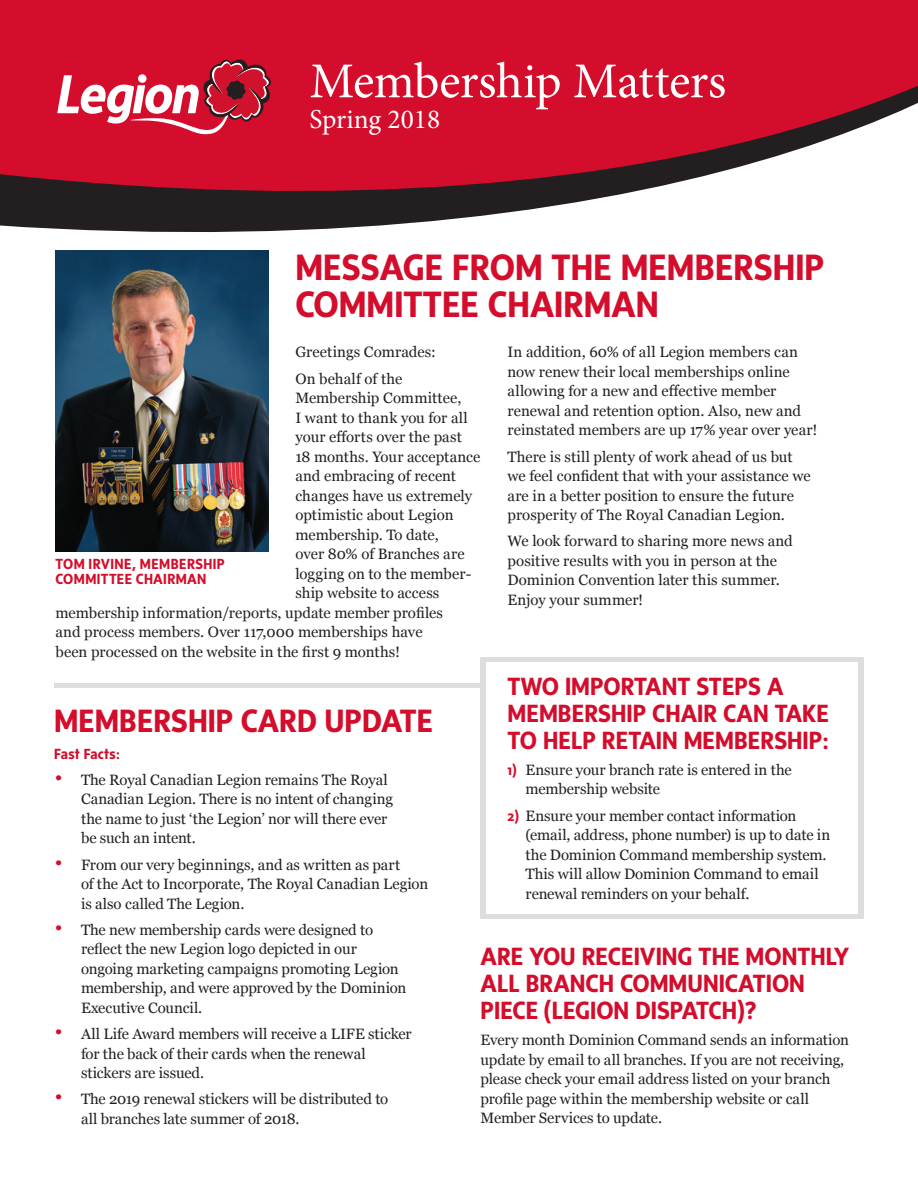
<style>
.page{position:relative;width:918px;height:1188px;background:#fff}
.page>*{position:absolute;margin:0;border:0;box-sizing:border-box;transform-origin:0 0}
.t1{font:50.25px "Minion Pro";letter-spacing:-.01em;color:#fff}
.Heading_2{font:700 37.5px/37.5px "Sense";color:#d30d2b}
.heading_4{font:700 33px "Sense";color:#d30d2b}
.t2{font:27.45px "Minion Pro";color:#fff}
.Heading_2-2{font:700 25.5px/27px "Sense";color:#d30d2b}
.Body_New{font:15px/19.5px "Georgia";color:#231f20}
.Heading_2-3{font:15px/19.5px "Georgia";letter-spacing:-.005em;color:#231f20}
.Body_New-2{font:700 15px/15px "Sense";letter-spacing:.02em;color:#d30d2b}
.s1{font-weight:700;font-size:27px;color:#d30d2b}
.s2{font-family:"Sense";font-weight:700;color:#d30d2b}
</style>
<div class="page">
<svg style="left:0;top:0;width:918px;height:295px;fill:#d30d2b"></svg>
<svg style="left:57px;top:54px;width:214px;height:81px"></svg>
<div style="left:54px;top:683px;width:430px;height:5px;background:#dcdddf"></div>
<img style="left:56px;top:251px;width:212px;height:301px">
<hr style="left:481px;top:915px;width:383px;height:4px;background:#dcdddf">
<div style="left:481px;top:657px;width:383px;height:5px;background:#dcdddf"></div>
<div style="left:481px;top:657px;width:5px;height:262px;background:#dcdddf"></div>
<div style="left:859px;top:657px;width:5px;height:262px;background:#dcdddf"></div>
<p class="t1" style="left:309px;top:48px;width:418px">Membership Matters</p>
<p class="t2" style="left:309px;top:101px;width:132px">Spring 2018</p>
<p class="Heading_2" style="left:295px;top:248px;width:531px">MESSAGE FROM THE MEMBERSHIP<br>COMMITTEE CHAIRMAN</p>
<p class="Body_New" style="left:295px;top:342px;width:142px">Greetings Comrades:</p>
<p class="Body_New" style="left:295px;top:368px;width:108px">On behalf of the</p>
<p class="Body_New" style="left:295px;top:388px;width:168px">Membership Committee,</p>
<p class="Body_New" style="left:295px;top:407px;width:174px">I want to thank you for all</p>
<p class="Body_New" style="left:295px;top:427px;width:168px">your efforts over the past</p>
<p class="Body_New" style="left:295px;top:446px;width:187px">18 months. Your acceptance</p>
<p class="Body_New" style="left:295px;top:466px;width:162px">and embracing of recent</p>
<p class="Body_New" style="left:295px;top:485px;width:178px">changes have us extremely</p>
<p class="Body_New" style="left:295px;top:505px;width:160px">optimistic about Legion</p>
<p class="Body_New" style="left:295px;top:524px;width:145px">membership. To date,</p>
<p class="Body_New" style="left:295px;top:544px;width:171px">over 80% of Branches are</p>
<p class="Body_New" style="left:295px;top:563px;width:177px">logging on to the member-</p>
<p class="Body_New" style="left:295px;top:583px;width:146px">ship website to access</p>
<p class="Body_New" style="left:56px;top:602px;width:389px">membership information/reports, update member profiles</p>
<p class="Body_New" style="left:56px;top:622px;width:369px">and process members. Over 117,000 memberships have</p>
<p class="Body_New" style="left:56px;top:641px;width:346px">been processed on the website in the first 9 months!</p>
<p class="Body_New" style="left:508px;top:342px;width:311px">In addition, 60% of all Legion members can now renew their local memberships online allowing for a new and effective member renewal and retention option. Also, new and reinstated members are up 17% year over year!</p>
<p class="Body_New" style="left:508px;top:446px;width:305px">There is still plenty of work ahead of us but we feel confident that with your assistance we are in a better position to ensure the future prosperity of The Royal Canadian Legion.</p>
<p class="Body_New" style="left:508px;top:531px;width:287px">We look forward to sharing more news and positive results with you in person at the Dominion Convention later this summer.<br>Enjoy your summer!</p>
<p class="Body_New-2" style="left:56px;top:556px;width:171px">TOM IRVINE, MEMBERSHIP<br>COMMITTEE CHAIRMAN</p>
<p class="heading_4" style="left:54px;top:702px;width:381px">MEMBERSHIP CARD UPDATE</p>
<p class="Body_New-2" style="left:54px;top:746px;width:67px">Fast Facts:</p>
<p class="Heading_2-3" style="left:81px;top:769px;width:314px;text-indent:-27px"><span class="s1">·</span> The Royal Canadian Legion remains The Royal Canadian Legion. There is no intent of changing the name to just ‘the Legion’ nor will there ever be such an intent.</p>
<p class="Heading_2-3" style="left:81px;top:854px;width:349px;text-indent:-27px"><span class="s1">·</span> From our very beginnings, and as written as part<br>of the Act to Incorporate, The Royal Canadian Legion is also called The Legion.</p>
<p class="Heading_2-3" style="left:81px;top:919px;width:327px;text-indent:-27px"><span class="s1">·</span> The new membership cards were designed to reflect the new Legion logo depicted in our ongoing marketing campaigns promoting Legion membership, and were approved by the Dominion Executive Council.</p>
<p class="Heading_2-3" style="left:81px;top:1024px;width:332px;text-indent:-27px"><span class="s1">·</span> All Life Award members will receive a LIFE sticker for the back of their cards when the renewal stickers are issued.</p>
<p class="Heading_2-3" style="left:81px;top:1089px;width:309px;text-indent:-27px"><span class="s1">·</span> The 2019 renewal stickers will be distributed to all branches late summer of 2018.</p>
<p class="Heading_2-2" style="left:508px;top:672px;width:323px">TWO IMPORTANT STEPS A<br>MEMBERSHIP CHAIR CAN TAKE<br>TO HELP RETAIN MEMBERSHIP:</p>
<p class="Body_New" style="left:526px;top:759px;width:268px;text-indent:-18px"><span class="s2">1)</span> Ensure your branch rate is entered in the membership website</p>
<p class="Body_New" style="left:526px;top:805px;width:306px;text-indent:-18px"><span class="s2">2)</span> Ensure your member contact information (email, address, phone number) is up to date in the Dominion Command membership system.<br>This will allow Dominion Command to email renewal reminders on your behalf.</p>
<p class="Heading_2-2" style="left:481px;top:942px;width:370px">ARE YOU RECEIVING THE MONTHLY<br>ALL BRANCH COMMUNICATION<br>PIECE (LEGION DISPATCH)?</p>
<p class="Heading_2-3" style="left:481px;top:1030px;width:370px">Every month Dominion Command sends an information update by email to all branches. If you are not receiving, please check your email address listed on your branch profile page within the membership website or call Member Services to update.</p>
</div>
